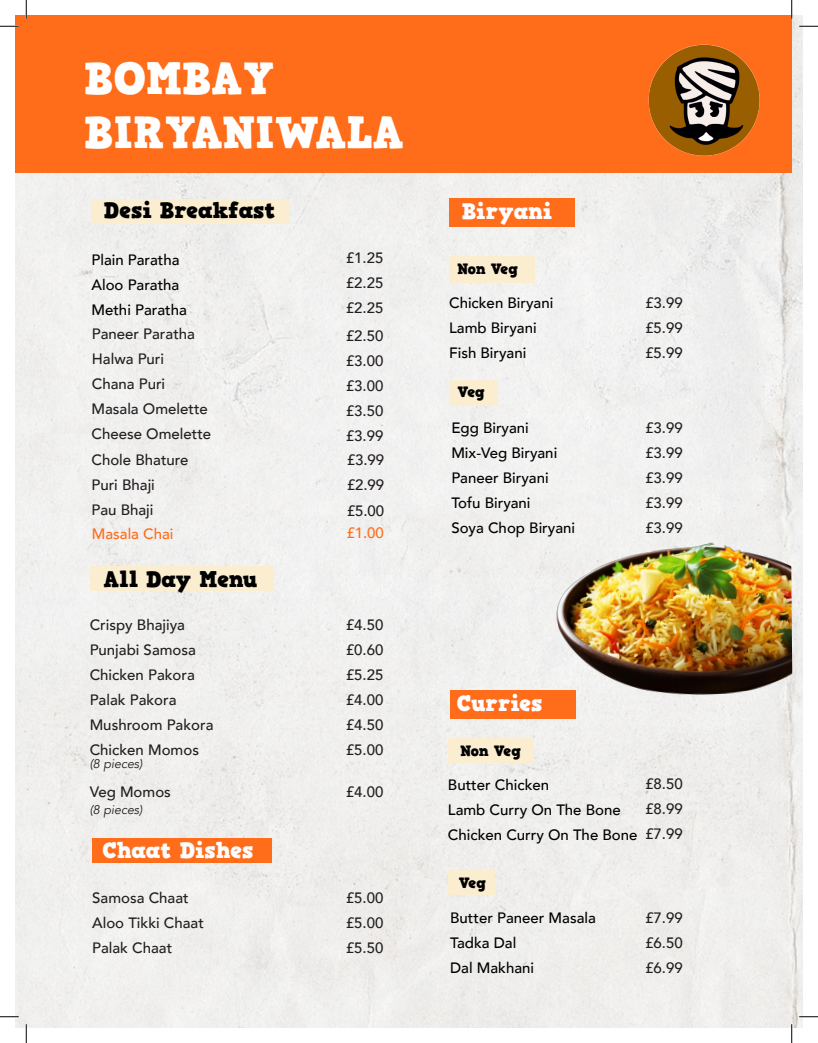
<style>
.page{position:relative;width:818px;height:1043px;background:#fff}
.page>*{position:absolute;margin:0;border:0;box-sizing:border-box;transform-origin:0 0}
.t1{font:45px "HVD Comic Serif Pro";color:#fff}
.t2{font:22.5px "HVD Comic Serif Pro";color:#000}
.t3{font:22.5px "HVD Comic Serif Pro";color:#fffdff}
.t4{font:22.5px "HVD Comic Serif Pro";color:#fbfdfe}
.t5{font:500 15px "Avenir";color:#231f20}
.t6{font:500 15px/25px "Avenir";color:#000001}
.t7{font:15px "HVD Comic Serif Pro";letter-spacing:-.025em;color:#000001}
.t8{font:500 15px "Avenir";color:#ff6c1a}
.t9{font:italic 12.5px "Avenir";color:#231f20}
</style>
<div class="page">
<div style="left:16px;top:16px;width:786px;height:1011px;background:#f0efee"></div>
<div style="left:16px;top:16px;width:775px;height:157px;background:#ff6c1a"></div>
<div style="left:92px;top:199px;width:198px;height:25px;background:#fbedcf"></div>
<div style="left:449px;top:198px;width:125px;height:29px;background:#ff6c1a"></div>
<div style="left:449px;top:690px;width:126px;height:28px;background:#ff6c1a"></div>
<div style="left:91px;top:566px;width:183px;height:24px;background:#fbedcf"></div>
<div style="left:92px;top:838px;width:179px;height:24px;background:#ff6c1a"></div>
<div style="left:449px;top:256px;width:85px;height:27px;background:#fbedcf"></div>
<div style="left:448px;top:738px;width:85px;height:24px;background:#fbedcf"></div>
<div style="left:449px;top:380px;width:48px;height:26px;background:#fbedcf"></div>
<div style="left:448px;top:870px;width:46px;height:24px;background:#fbedcf"></div>
<img style="left:648px;top:44px;width:112px;height:112px">
<img style="left:524px;top:530px;width:268px;height:178px">
<svg style="left:0;top:25px;width:19px;height:2px"></svg>
<svg style="left:799px;top:25px;width:19px;height:2px"></svg>
<svg style="left:0;top:1015px;width:19px;height:2px"></svg>
<svg style="left:799px;top:1015px;width:19px;height:2px"></svg>
<svg style="left:25px;top:0;width:2px;height:19px"></svg>
<svg style="left:25px;top:1024px;width:2px;height:18px"></svg>
<svg style="left:790px;top:0;width:2px;height:19px"></svg>
<svg style="left:790px;top:1024px;width:2px;height:18px"></svg>
<p class="t1" style="left:84px;top:43px;width:192px">BOMBAY</p>
<p class="t1" style="left:84px;top:97px;width:321px">BIRYANIWALA</p>
<p class="t2" style="left:104px;top:193px;width:173px">Desi Breakfast</p>
<p class="t3" style="left:461px;top:194px;width:92px">Biryani</p>
<p class="t6" style="left:91px;top:246px;width:90px">Plain Paratha</p>
<p class="t6" style="left:91px;top:271px;width:89px">Aloo Paratha</p>
<p class="t6" style="left:91px;top:296px;width:97px">Methi Paratha</p>
<p class="t5" style="left:92px;top:321px;width:105px">Paneer Paratha</p>
<p class="t5" style="left:92px;top:346px;width:74px">Halwa Puri</p>
<p class="t5" style="left:92px;top:371px;width:75px">Chana Puri</p>
<p class="t5" style="left:346px;top:244px;width:39px">£1.25</p>
<p class="t5" style="left:346px;top:269px;width:39px">£2.25</p>
<p class="t5" style="left:346px;top:294px;width:39px">£2.25</p>
<p class="t5" style="left:645px;top:290px;width:39px">£3.99</p>
<p class="t5" style="left:645px;top:315px;width:39px">£5.99</p>
<p class="t5" style="left:645px;top:340px;width:39px">£5.99</p>
<p class="t7" style="left:457px;top:257px;width:62px">Non Veg</p>
<p class="t6" style="left:449px;top:289px;width:106px">Chicken Biryani</p>
<p class="t6" style="left:449px;top:314px;width:89px">Lamb Biryani</p>
<p class="t6" style="left:449px;top:339px;width:79px">Fish Biryani</p>
<p class="t5" style="left:346px;top:322px;width:39px">£2.50</p>
<p class="t5" style="left:346px;top:347px;width:39px">£3.00</p>
<p class="t5" style="left:346px;top:372px;width:39px">£3.00</p>
<p class="t7" style="left:457px;top:380px;width:29px">Veg</p>
<p class="t5" style="left:91px;top:396px;width:118px">Masala Omelette</p>
<p class="t5" style="left:91px;top:421px;width:121px">Cheese Omelette</p>
<p class="t5" style="left:91px;top:446px;width:99px">Chole Bhature</p>
<p class="t5" style="left:91px;top:471px;width:65px">Puri Bhaji</p>
<p class="t5" style="left:91px;top:497px;width:63px">Pau Bhaji</p>
<p class="t5" style="left:346px;top:398px;width:39px">£3.50</p>
<p class="t5" style="left:346px;top:423px;width:39px">£3.99</p>
<p class="t5" style="left:347px;top:447px;width:39px">£3.99</p>
<p class="t5" style="left:347px;top:472px;width:39px">£2.99</p>
<p class="t5" style="left:347px;top:498px;width:39px">£5.00</p>
<p class="t8" style="left:92px;top:521px;width:83px">Masala Chai</p>
<p class="t8" style="left:346px;top:520px;width:39px">£1.00</p>
<p class="t2" style="left:103px;top:561px;width:155px">All Day Menu</p>
<p class="t5" style="left:90px;top:611px;width:97px">Crispy Bhajiya</p>
<p class="t5" style="left:90px;top:636px;width:108px">Punjabi Samosa</p>
<p class="t5" style="left:90px;top:661px;width:107px">Chicken Pakora</p>
<p class="t5" style="left:90px;top:687px;width:88px">Palak Pakora</p>
<p class="t5" style="left:90px;top:711px;width:125px">Mushroom Pakora</p>
<p class="t5" style="left:90px;top:736px;width:111px">Chicken Momos</p>
<p class="t9" style="left:90px;top:756px;width:54px">(8 pieces)</p>
<p class="t9" style="left:90px;top:802px;width:54px">(8 pieces)</p>
<p class="t5" style="left:90px;top:778px;width:83px">Veg Momos</p>
<p class="t4" style="left:102px;top:832px;width:152px">Chaat Dishes</p>
<p class="t5" style="left:92px;top:884px;width:98px">Samosa Chaat</p>
<p class="t5" style="left:92px;top:910px;width:113px">Aloo Tikki Chaat</p>
<p class="t5" style="left:92px;top:935px;width:82px">Palak Chaat</p>
<p class="t5" style="left:346px;top:611px;width:39px">£4.50</p>
<p class="t5" style="left:346px;top:636px;width:39px">£0.60</p>
<p class="t5" style="left:346px;top:661px;width:39px">£5.25</p>
<p class="t5" style="left:346px;top:687px;width:39px">£4.00</p>
<p class="t5" style="left:346px;top:711px;width:39px">£4.50</p>
<p class="t5" style="left:346px;top:736px;width:39px">£5.00</p>
<p class="t5" style="left:346px;top:778px;width:39px">£4.00</p>
<p class="t5" style="left:346px;top:884px;width:39px">£5.00</p>
<p class="t5" style="left:346px;top:909px;width:39px">£5.00</p>
<p class="t5" style="left:346px;top:934px;width:39px">£5.50</p>
<p class="t6" style="left:451px;top:414px;width:79px">Egg Biryani</p>
<p class="t6" style="left:451px;top:439px;width:107px">Mix-Veg Biryani</p>
<p class="t6" style="left:451px;top:464px;width:99px">Paneer Biryani</p>
<p class="t6" style="left:451px;top:489px;width:81px">Tofu Biryani</p>
<p class="t6" style="left:451px;top:514px;width:125px">Soya Chop Biryani</p>
<p class="t5" style="left:645px;top:414px;width:39px">£3.99</p>
<p class="t5" style="left:645px;top:439px;width:39px">£3.99</p>
<p class="t5" style="left:645px;top:464px;width:39px">£3.99</p>
<p class="t5" style="left:645px;top:489px;width:39px">£3.99</p>
<p class="t5" style="left:645px;top:514px;width:39px">£3.99</p>
<p class="t3" style="left:456px;top:686px;width:87px">Curries</p>
<p class="t7" style="left:460px;top:739px;width:62px">Non Veg</p>
<p class="t6" style="left:448px;top:771px;width:103px">Butter Chicken</p>
<p class="t6" style="left:448px;top:796px;width:191px">Lamb Curry On The Bone<br>Chicken Curry On The Bone</p>
<p class="t5" style="left:645px;top:771px;width:39px">£8.50</p>
<p class="t5" style="left:645px;top:796px;width:39px">£8.99</p>
<p class="t5" style="left:645px;top:821px;width:39px">£7.99</p>
<p class="t7" style="left:459px;top:871px;width:29px">Veg</p>
<p class="t6" style="left:450px;top:904px;width:147px">Butter Paneer Masala</p>
<p class="t6" style="left:450px;top:929px;width:68px">Tadka Dal</p>
<p class="t6" style="left:450px;top:954px;width:85px">Dal Makhani</p>
<p class="t5" style="left:645px;top:904px;width:39px">£7.99</p>
<p class="t5" style="left:645px;top:929px;width:39px">£6.50</p>
<p class="t5" style="left:645px;top:954px;width:39px">£6.99</p>
</div>
